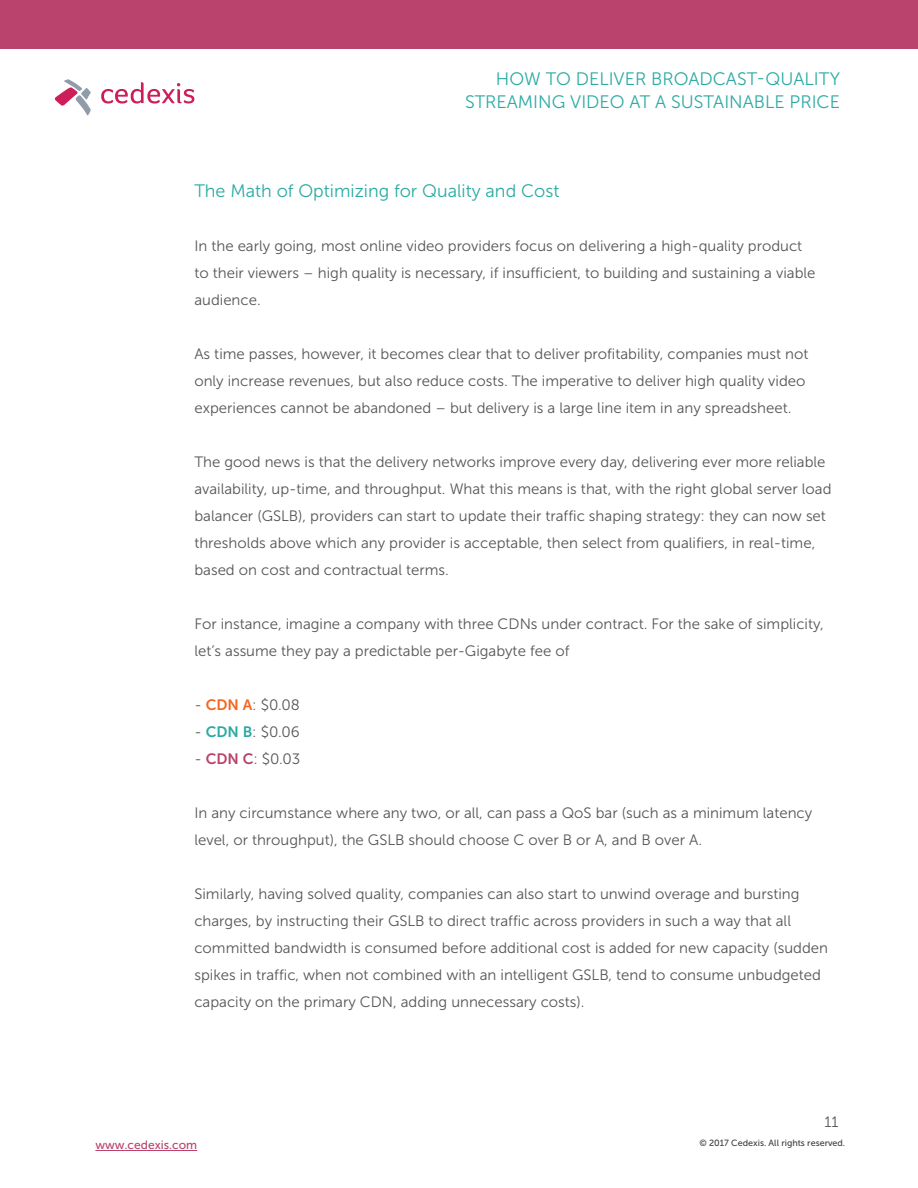
<style>
.page{position:relative;width:918px;height:1188px;background:#fff}
.page>*{position:absolute;margin:0;border:0;box-sizing:border-box;transform-origin:0 0}
.headers{font:18px/23.2px "Museo Sans 300";color:#2baaa3;text-align:right}
.headers-2{font:15px/27px "Museo Sans 300";color:#565555}
.t1{font:15px "Museo Sans 300";color:#545654}
.t2{font:12px "Museo Sans 500";color:#b9436c}
.t3{font:9px "Museo Sans 500";color:#3e3e3f}
.s1{font-family:"Museo Sans 700";color:#f36621}
.s2{font-family:"Museo Sans 700";color:#2baaa3}
.s3{font-family:"Museo Sans 700";color:#b9436c}
</style>
<div class="page">
<div style="left:0;top:0;width:918px;height:49px;background:#b9436c"></div>
<svg style="left:101px;top:82px;width:93px;height:22px"></svg>
<svg style="left:54px;top:79px;width:37px;height:37px"></svg>
<hr style="left:95px;top:1150px;width:102px;height:1px;background:#b9436c">
<p class="headers" style="left:465px;top:67px;width:376px">HOW TO DELIVER BROADCAST-QUALITY<br>STREAMING VIDEO AT A SUSTAINABLE PRICE</p>
<p class="headers" style="left:194px;top:179px;width:367px">The Math of Optimizing for Quality and Cost</p>
<p class="headers-2" style="left:194px;top:233px;width:623px">In the early going, most online video providers focus on delivering a high-quality product to their viewers – high quality is necessary, if insufficient, to building and sustaining a viable audience.</p>
<p class="headers-2" style="left:194px;top:341px;width:616px">As time passes, however, it becomes clear that to deliver profitability, companies must not only increase revenues, but also reduce costs. The imperative to deliver high quality video experiences cannot be abandoned – but delivery is a large line item in any spreadsheet.</p>
<p class="headers-2" style="left:194px;top:449px;width:639px">The good news is that the delivery networks improve every day, delivering ever more reliable availability, up-time, and throughput. What this means is that, with the right global server load balancer (GSLB), providers can start to update their traffic shaping strategy: they can now set thresholds above which any provider is acceptable, then select from qualifiers, in real-time, based on cost and contractual terms.</p>
<p class="headers-2" style="left:194px;top:611px;width:631px">For instance, imagine a company with three CDNs under contract. For the sake of simplicity, let’s assume they pay a predictable per-Gigabyte fee of</p>
<p class="headers-2" style="left:194px;top:692px;width:107px">- <span class="s1">CDN A</span>: $0.08</p>
<p class="headers-2" style="left:194px;top:719px;width:107px">- <span class="s2">CDN B</span>: $0.06</p>
<p class="headers-2" style="left:194px;top:746px;width:107px">- <span class="s3">CDN C</span>: $0.03</p>
<p class="headers-2" style="left:194px;top:800px;width:619px">In any circumstance where any two, or all, can pass a QoS bar (such as a minimum latency level, or throughput), the GSLB should choose C over B or A, and B over A.</p>
<p class="headers-2" style="left:194px;top:881px;width:635px">Similarly, having solved quality, companies can also start to unwind overage and bursting charges, by instructing their GSLB to direct traffic across providers in such a way that all committed bandwidth is consumed before additional cost is added for new capacity (sudden spikes in traffic, when not combined with an intelligent GSLB, tend to consume unbudgeted capacity on the primary CDN, adding unnecessary costs).</p>
<p class="t2" style="left:95px;top:1139px;width:103px">www.cedexis.com</p>
<p class="t1" style="left:825px;top:1114px;width:15px">11</p>
<p class="t3" style="left:699px;top:1138px;width:147px">© 2017 Cedexis. All rights reserved.</p>
</div>
